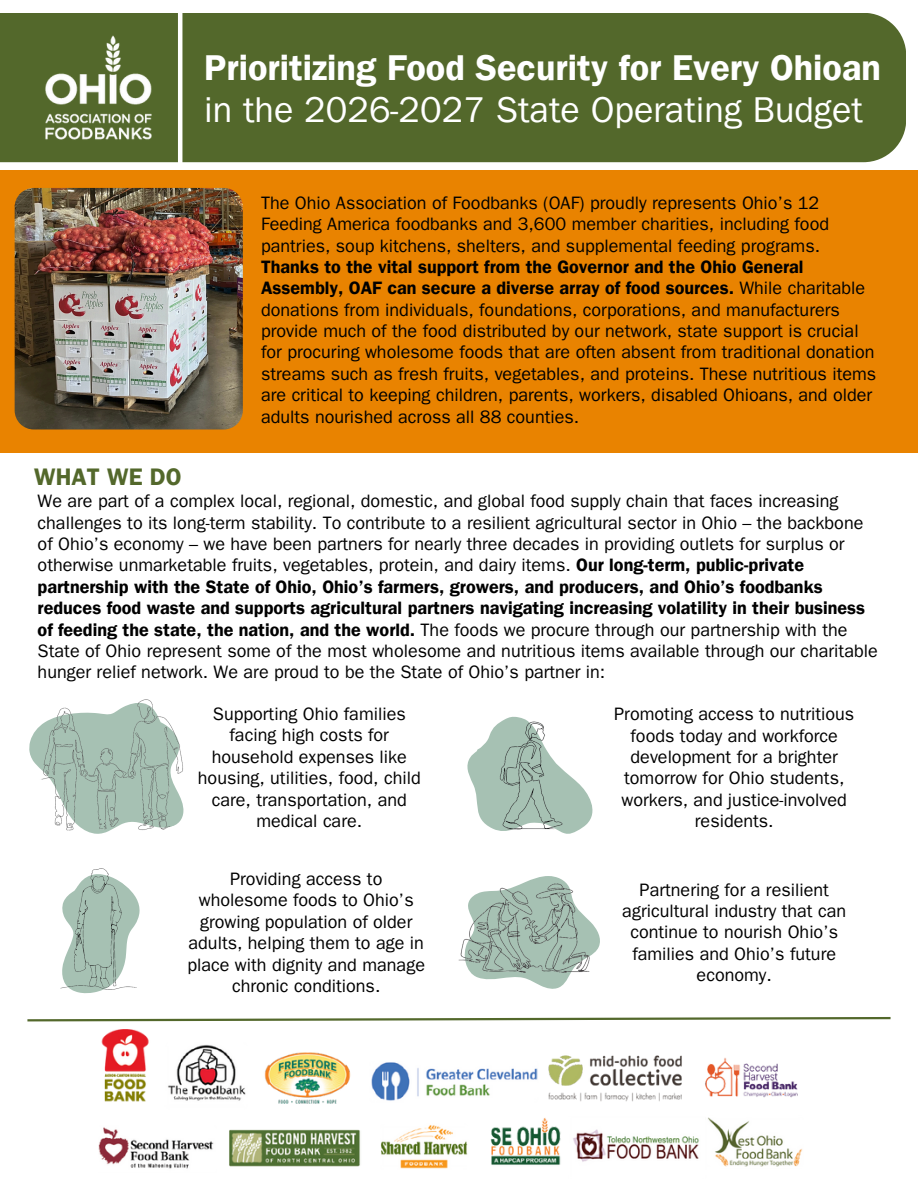
<style>
.page{position:relative;width:918px;height:1188px;background:#fff}
.page>*{position:absolute;margin:0;border:0;box-sizing:border-box;transform-origin:0 0}
.t1{font:36px/42.8px "Franklin Gothic LT Pro Dm";color:#fff}
.t2{font:24px "Franklin Gothic LT Pro Dm";color:#53682b}
.t3{font:18px/21.3px "Franklin Gothic LT Pro";color:#000;text-align:center}
.s1{font-family:"Franklin Gothic LT Pro"}
.s2{font-family:"Franklin Gothic LT Pro Dm"}
</style>
<div class="page">
<div style="left:0;top:13px;width:906px;height:149px;background:#53682b"></div>
<img style="left:15px;top:20px;width:163px;height:134px">
<div style="left:0;top:170px;width:918px;height:283px;background:#e98300"></div>
<hr style="left:178px;top:0;width:4px;height:167px;background:#fff">
<img style="left:15px;top:188px;width:228px;height:242px">
<svg style="left:467px;top:724px;width:126px;height:110px"></svg>
<img style="left:497px;top:716px;width:70px;height:118px">
<img style="left:458px;top:876px;width:142px;height:113px">
<svg style="left:29px;top:699px;width:155px;height:295px"></svg>
<img style="left:34px;top:865px;width:128px;height:127px">
<img style="left:99px;top:1029px;width:704px;height:140px">
<svg style="left:27px;top:1017px;width:864px;height:5px"></svg>
<h1 class="t1" style="left:204px;top:52px;width:678px">Prioritizing Food Security for Every Ohioan <span class="s1">in the 2026-2027 State Operating Budget</span></h1>
<p class="t2" style="left:34px;top:469px;width:149px">WHAT WE DO</p>
<p class="t3" style="left:261px;top:195px;width:617px;text-align:left">The Ohio Association of Foodbanks (OAF) proudly represents Ohio’s 12<br>Feeding America foodbanks and 3,600 member charities, including food pantries, soup kitchens, shelters, and supplemental feeding programs.<br><span class="s2">Thanks to the vital support from the Governor and the Ohio General Assembly, OAF can secure a diverse array of food sources.</span> While charitable donations from individuals, foundations, corporations, and manufacturers provide much of the food distributed by our network, state support is crucial for procuring wholesome foods that are often absent from traditional donation streams such as fresh fruits, vegetables, and proteins. These nutritious items are critical to keeping children, parents, workers, disabled Ohioans, and older adults nourished across all 88 counties.</p>
<p class="t3" style="left:38px;top:493px;width:842px;text-align:left">We are part of a complex local, regional, domestic, and global food supply chain that faces increasing challenges to its long-term stability. To contribute to a resilient agricultural sector in Ohio – the backbone of Ohio’s economy – we have been partners for nearly three decades in providing outlets for surplus or otherwise unmarketable fruits, vegetables, protein, and dairy items. <span class="s2">Our long-term, public-private partnership with the State of Ohio, Ohio’s farmers, growers, and producers, and Ohio’s foodbanks reduces food waste and supports agricultural partners navigating increasing volatility in their business of feeding the state, the nation, and the world.</span> The foods we procure through our partnership with the State of Ohio represent some of the most wholesome and nutritious items available through our charitable hunger relief network. We are proud to be the State of Ohio’s partner in:</p>
<h2 class="t3" style="left:198px;top:706px;width:224px">Supporting Ohio families facing high costs for household expenses like housing, utilities, food, child care, transportation, and medical care.</h2>
<p class="t3" style="left:187px;top:871px;width:239px">Providing access to wholesome foods to Ohio’s growing population of older adults, helping them to age in place with dignity and manage chronic conditions.</p>
<p class="t3" style="left:614px;top:706px;width:242px">Promoting access to nutritious foods today and workforce development for a brighter tomorrow for Ohio students, workers, and justice-involved residents.</p>
<p class="t3" style="left:622px;top:882px;width:225px">Partnering for a resilient agricultural industry that can continue to nourish Ohio’s families and Ohio’s future economy.</p>
</div>
